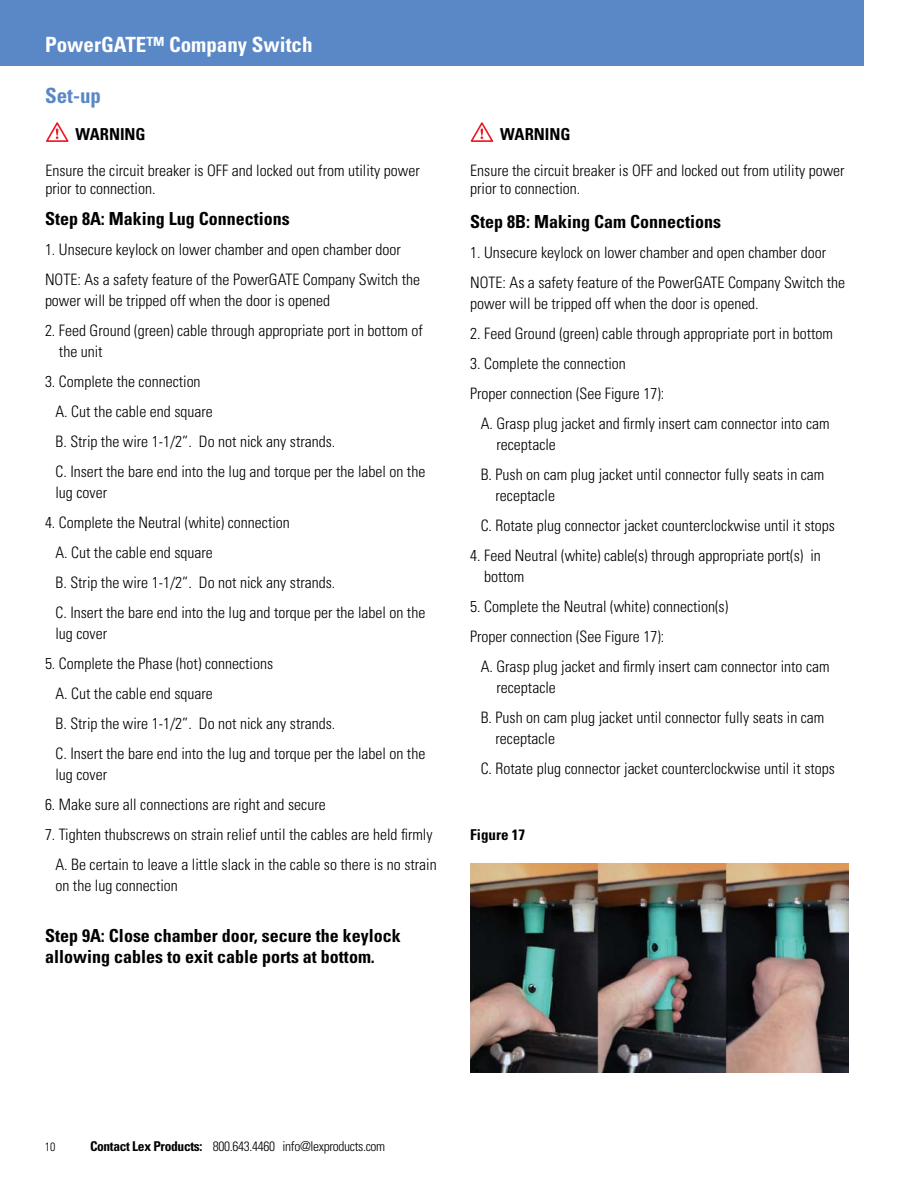
<style>
.page{position:relative;width:918px;height:1188px;background:#fff}
.page>*{position:absolute;margin:0;border:0;box-sizing:border-box;transform-origin:0 0}
.t1{font:700 condensed 21px "Univers";color:#fff}
.t2{font:700 condensed 21px "Univers";color:#5a87c6}
.t3{font:700 condensed 18px/21px "Univers";color:#000}
.t4{font:700 condensed 16.5px "Univers";color:#000}
.t5{font:300 condensed 15.75px/30px "Univers";color:#000}
.t6{font:700 condensed 15px "Univers";color:#000}
.t7{font:300 condensed 13.5px "Univers";letter-spacing:-.025em;color:#000}
.t8{font:300 condensed 12px "Univers";color:#000}
.s1{font-weight:700}
</style>
<div class="page">
<div style="left:0;top:0;width:864px;height:66px;background:#5a87c6"></div>
<svg style="left:46px;top:122px;width:23px;height:20px"></svg>
<svg style="left:470px;top:122px;width:24px;height:20px"></svg>
<img style="left:470px;top:863px;width:378px;height:210px">
<h1 class="t1" style="left:45px;top:37px;width:269px">PowerGATE™ Company Switch</h1>
<h1 class="t2" style="left:45px;top:88px;width:58px">Set-up</h1>
<p class="t4" style="left:75px;top:129px;width:72px">WARNING</p>
<p class="t5" style="left:45px;top:164px;width:376px;line-height:18px">Ensure the circuit breaker is OFF and locked out from utility power prior to connection.</p>
<p class="t3" style="left:45px;top:210px;width:246px">Step 8A: Making Lug Connections</p>
<p class="t5" style="left:45px;top:237px;width:377px">1. Unsecure keylock on lower chamber and open chamber door<br>NOTE: As a safety feature of the PowerGATE Company Switch the</p>
<p class="t5" style="left:45px;top:288px;width:287px">power will be tripped off when the door is opened</p>
<p class="t5" style="left:59px;top:322px;width:365px;line-height:21px;text-indent:-14px">2. Feed Ground (green) cable through appropriate port in bottom of the unit</p>
<p class="t5" style="left:56px;top:369px;width:371px;text-indent:-11px">3. Complete the connection<br>A. Cut the cable end square<br>B. Strip the wire 1-1/2”. Do not nick any strands.<br>C. Insert the bare end into the lug and torque per the label on the</p>
<p class="t5" style="left:56px;top:480px;width:53px">lug cover</p>
<p class="t5" style="left:56px;top:510px;width:371px;text-indent:-11px">4. Complete the Neutral (white) connection<br>A. Cut the cable end square<br>B. Strip the wire 1-1/2”. Do not nick any strands.<br>C. Insert the bare end into the lug and torque per the label on the</p>
<p class="t5" style="left:56px;top:621px;width:53px">lug cover</p>
<p class="t5" style="left:56px;top:651px;width:371px;text-indent:-11px">5. Complete the Phase (hot) connections<br>A. Cut the cable end square<br>B. Strip the wire 1-1/2”. Do not nick any strands.<br>C. Insert the bare end into the lug and torque per the label on the</p>
<p class="t5" style="left:56px;top:762px;width:53px">lug cover</p>
<p class="t5" style="left:45px;top:792px;width:282px">6. Make sure all connections are right and secure</p>
<p class="t5" style="left:45px;top:822px;width:393px;text-align:right">7. Tighten thubscrews on strain relief until the cables are held firmly<br>A. Be certain to leave a little slack in the cable so there is no strain</p>
<p class="t5" style="left:56px;top:873px;width:124px">on the lug connection</p>
<p class="t3" style="left:45px;top:927px;width:357px">Step 9A: Close chamber door, secure the keylock allowing cables to exit cable ports at bottom.</p>
<p class="t4" style="left:500px;top:128px;width:72px">WARNING</p>
<p class="t5" style="left:470px;top:163px;width:376px;line-height:18px">Ensure the circuit breaker is OFF and locked out from utility power prior to connection.</p>
<p class="t3" style="left:470px;top:213px;width:252px">Step 8B: Making Cam Connections</p>
<p class="t5" style="left:470px;top:240px;width:377px">1. Unsecure keylock on lower chamber and open chamber door<br>NOTE: As a safety feature of the PowerGATE Company Switch the</p>
<p class="t5" style="left:470px;top:291px;width:290px">power will be tripped off when the door is opened.</p>
<p class="t5" style="left:470px;top:321px;width:364px">2. Feed Ground (green) cable through appropriate port in bottom</p>
<p class="t5" style="left:470px;top:351px;width:157px">3. Complete the connection</p>
<p class="t5" style="left:470px;top:381px;width:196px">Proper connection (See Figure 17):</p>
<p class="t5" style="left:481px;top:411px;width:350px">A. Grasp plug jacket and firmly insert cam connector into cam</p>
<p class="t5" style="left:481px;top:432px;width:345px;text-indent:16px">receptacle<br>B. Push on cam plug jacket until connector fully seats in cam</p>
<p class="t5" style="left:481px;top:483px;width:356px;text-indent:15px">receptacle<br>C. Rotate plug connector jacket counterclockwise until it stops</p>
<p class="t5" style="left:484px;top:547px;width:338px;line-height:21px;text-indent:-14px">4. Feed Neutral (white) cable(s) through appropriate port(s) in bottom</p>
<p class="t5" style="left:470px;top:594px;width:259px">5. Complete the Neutral (white) connection(s)<br>Proper connection (See Figure 17):</p>
<p class="t5" style="left:497px;top:658px;width:335px;line-height:21px;text-indent:-16px">A. Grasp plug jacket and firmly insert cam connector into cam receptacle</p>
<p class="t5" style="left:496px;top:709px;width:330px;line-height:21px;text-indent:-15px">B. Push on cam plug jacket until connector fully seats in cam receptacle</p>
<p class="t5" style="left:481px;top:756px;width:356px">C. Rotate plug connector jacket counterclockwise until it stops</p>
<p class="t6" style="left:470px;top:829px;width:56px">Figure 17</p>
<p class="t8" style="left:45px;top:1142px;width:12px">10</p>
<p class="t7" style="left:90px;top:1141px;width:297px"><span class="s1">Contact Lex Products:</span> 800.643.4460 info@lexproducts.com</p>
</div>
